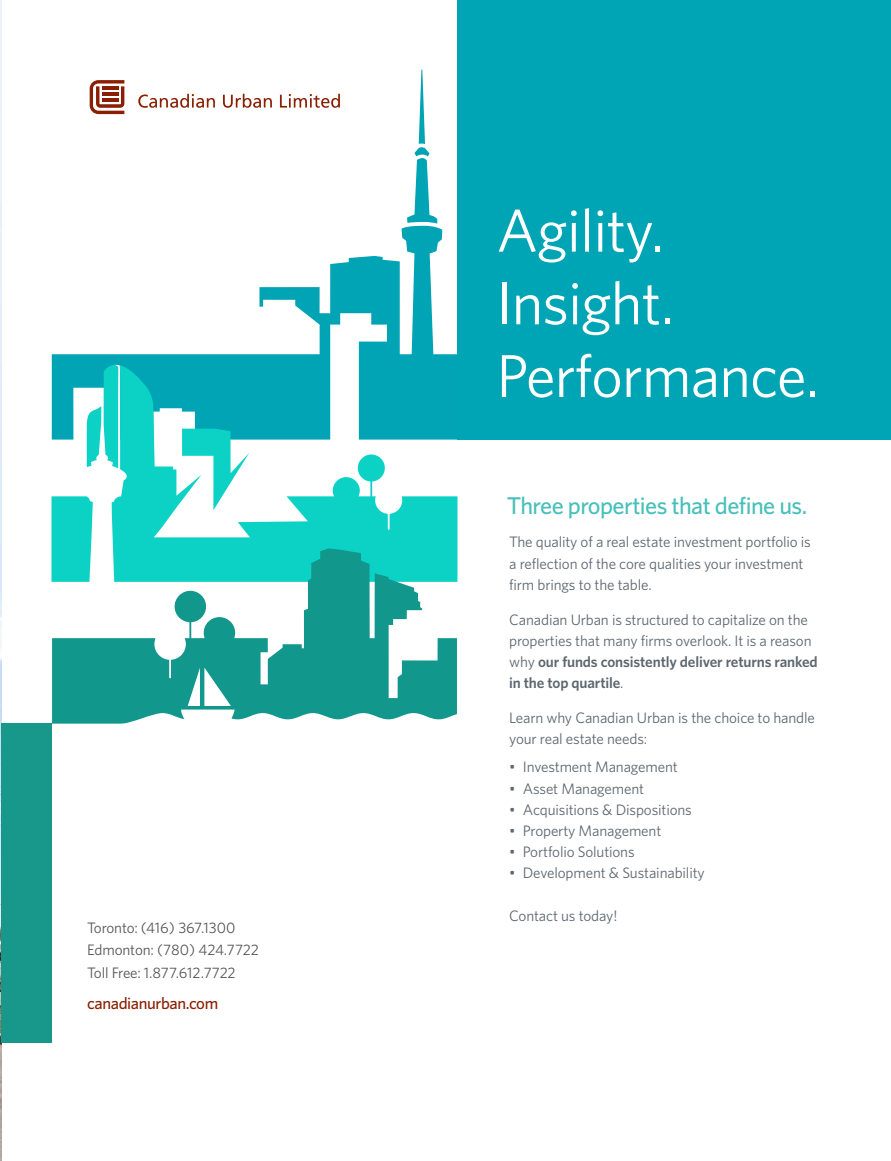
<style>
.page{position:relative;width:891px;height:1161px;background:#fff}
.page>*{position:absolute;margin:0;border:0;box-sizing:border-box;transform-origin:0 0}
.t1{font:60.6px/72.8px "Whitney HTF";letter-spacing:-.015em;color:#fff}
.t2{font:500 24.3px "Whitney HTF";letter-spacing:-.025em;color:#48c0b9}
.t3{font:500 16.65px "Whitney HTF";letter-spacing:-.025em;color:#8a1f03}
.t4{font:15.15px/21.1px "Whitney HTF";letter-spacing:-.01em;color:#5d6770}
.t5{font:15.15px/22.5px "Whitney HTF";letter-spacing:-.01em;color:#56565a}
.s1{font-weight:600}
</style>
<div class="page">
<img style="left:0;top:0;width:1px;height:1161px">
<div style="left:458px;top:0;width:433px;height:439px;background:#00a5b5"></div>
<div style="left:1px;top:724px;width:51px;height:319px;background:#18988b"></div>
<svg style="left:52px;top:226px;width:406px;height:214px"></svg>
<svg style="left:407px;top:70px;width:30px;height:154px"></svg>
<svg style="left:112px;top:365px;width:345px;height:183px"></svg>
<div style="left:52px;top:496px;width:41px;height:52px;background:#0bd2c5"></div>
<svg style="left:87px;top:365px;width:31px;height:103px"></svg>
<svg style="left:52px;top:548px;width:405px;height:176px;fill:#11978b"></svg>
<svg style="left:90px;top:80px;width:34px;height:34px"></svg>
<svg style="left:138px;top:94px;width:77px;height:14px"></svg>
<svg style="left:223px;top:94px;width:49px;height:14px"></svg>
<svg style="left:280px;top:94px;width:60px;height:14px"></svg>
<p class="t5" style="left:87px;top:916px;width:173px">Toronto: (416) 367.1300<br>Edmonton: (780) 424.7722<br>Toll Free: 1.877.612.7722</p>
<p class="t3" style="left:87px;top:993px;width:133px">canadianurban.com</p>
<h1 class="t1" style="left:496px;top:193px;width:324px">Agility.<br>Insight.<br>Performance.</h1>
<h2 class="t2" style="left:507px;top:490px;width:302px">Three properties that define us.</h2>
<p class="t4" style="left:509px;top:531px;width:303px">The quality of a real estate investment portfolio is a reflection of the core qualities your investment firm brings to the table.</p>
<p class="t4" style="left:509px;top:609px;width:310px">Canadian Urban is structured to capitalize on the properties that many firms overlook. It is a reason why <span class="s1">our funds consistently deliver returns ranked in the top quartile</span>.</p>
<p class="t4" style="left:509px;top:707px;width:307px">Learn why Canadian Urban is the choice to handle your real estate needs:</p>
<p class="t4" style="left:509px;top:756px;width:170px">• Investment Management</p>
<p class="t4" style="left:509px;top:777px;width:136px">• Asset Management</p>
<p class="t4" style="left:509px;top:799px;width:184px">• Acquisitions &amp; Dispositions</p>
<p class="t4" style="left:509px;top:820px;width:154px">• Property Management</p>
<p class="t4" style="left:509px;top:841px;width:127px">• Portfolio Solutions</p>
<p class="t4" style="left:509px;top:862px;width:197px">• Development &amp; Sustainability</p>
<p class="t4" style="left:509px;top:905px;width:110px">Contact us today!</p>
</div>
